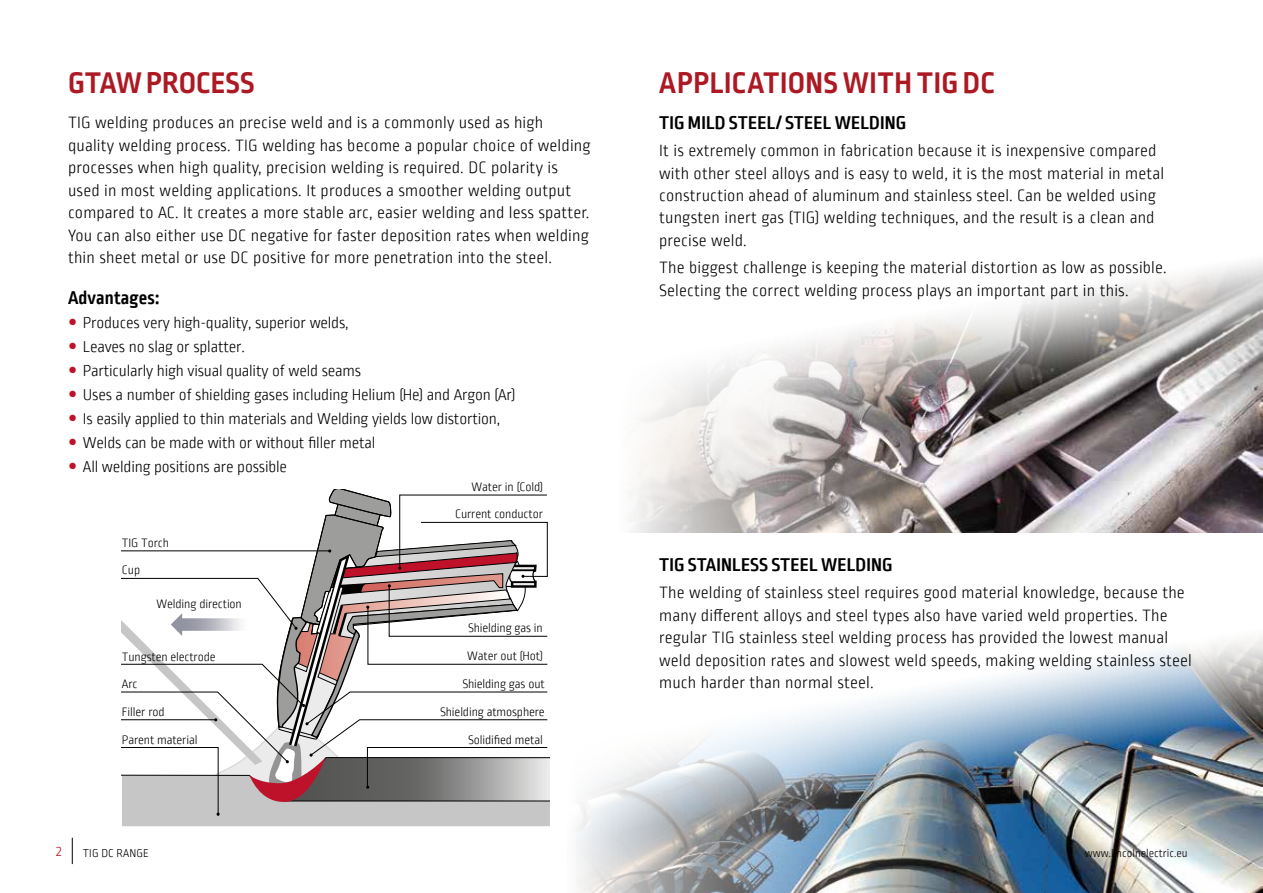
<style>
.page{position:relative;width:1263px;height:893px;background:#fff}
.page>*{position:absolute;margin:0;border:0;box-sizing:border-box;transform-origin:0 0}
.t1{font:700 31.5px "Ropa Sans Pro";letter-spacing:.01em;color:#ad1923}
.t2{font:700 19.5px "Ropa Sans PTT";letter-spacing:.01em;color:#000}
.t3{font:300 17.25px/22.5px "Ropa Sans PTT";letter-spacing:.01em;color:#000}
.t4{font:300 16.5px/24px "Ropa Sans PTT";letter-spacing:-.01em;color:#000}
.t5{font:300 15px "Ropa Sans Pro";color:#bd122a}
.t6{font:300 12.9px "Ropa Sans PTT";letter-spacing:-.01em;color:#000}
.t7{font:300 12px "Ropa Sans Pro";color:#000}
</style>
<div class="page">
<img style="left:630px;top:261px;width:633px;height:272px">
<img style="left:576px;top:637px;width:687px;height:256px">
<svg style="left:122px;top:490px;width:428px;height:336px"></svg>
<svg style="left:72px;top:838px;width:1px;height:26px"></svg>
<h1 class="t1" style="left:68px;top:65px;width:188px">GTAW PROCESS</h1>
<p class="t3" style="left:68px;top:113px;width:524px">TIG welding produces an precise weld and is a commonly used as high quality welding process. TIG welding has become a popular choice of welding processes when high quality, precision welding is required. DC polarity is used in most welding applications. It produces a smoother welding output compared to AC. It creates a more stable arc, easier welding and less spatter.<br>You can also either use DC negative for faster deposition rates when welding thin sheet metal or use DC positive for more penetration into the steel.</p>
<p class="t2" style="left:68px;top:286px;width:93px">Advantages:</p>
<p class="t4" style="left:83px;top:312px;width:434px">Produces very high-quality, superior welds,<br>Leaves no slag or splatter.<br>Particularly high visual quality of weld seams<br>Uses a number of shielding gases including Helium (He) and Argon (Ar)<br>Is easily applied to thin materials and Welding yields low distortion, Welds can be made with or without filler metal<br>All welding positions are possible</p>
<p class="t6" style="left:472px;top:480px;width:73px">Water in (Cold)</p>
<p class="t6" style="left:122px;top:536px;width:49px">TIG Torch</p>
<p class="t6" style="left:455px;top:507px;width:89px">Current conductor</p>
<h1 class="t1" style="left:659px;top:65px;width:337px">APPLICATIONS WITH TIG DC</h1>
<p class="t2" style="left:659px;top:112px;width:249px">TIG MILD STEEL/ STEEL WELDING</p>
<p class="t3" style="left:659px;top:140px;width:506px">It is extremely common in fabrication because it is inexpensive compared with other steel alloys and is easy to weld, it is the most material in metal construction ahead of aluminum and stainless steel. Can be welded using tungsten inert gas (TIG) welding techniques, and the result is a clean and precise weld.</p>
<p class="t3" style="left:659px;top:257px;width:509px;line-height:23.2px">The biggest challenge is keeping the material distortion as low as possible.<br>Selecting the correct welding process plays an important part in this.</p>
<p class="t6" style="left:122px;top:563px;width:20px">Cup</p>
<p class="t2" style="left:659px;top:554px;width:235px">TIG STAINLESS STEEL WELDING</p>
<p class="t3" style="left:659px;top:582px;width:534px">The welding of stainless steel requires good material knowledge, because the many different alloys and steel types also have varied weld properties. The regular TIG stainless steel welding process has provided the lowest manual weld deposition rates and slowest weld speeds, making welding stainless steel much harder than normal steel.</p>
<p class="t6" style="left:157px;top:597px;width:87px">Welding direction</p>
<p class="t6" style="left:468px;top:621px;width:76px">Shielding gas in</p>
<p class="t6" style="left:467px;top:649px;width:77px">Water out (Hot)</p>
<p class="t6" style="left:122px;top:650px;width:95px">Tungsten electrode</p>
<p class="t6" style="left:462px;top:677px;width:84px">Shielding gas out</p>
<p class="t6" style="left:122px;top:677px;width:17px">Arc</p>
<p class="t6" style="left:122px;top:705px;width:44px">Filler rod</p>
<p class="t6" style="left:122px;top:733px;width:77px">Parent material</p>
<p class="t6" style="left:440px;top:705px;width:106px">Shielding atmosphere</p>
<p class="t6" style="left:468px;top:733px;width:76px">Solidified metal</p>
<p class="t5" style="left:56px;top:843px;width:7px">2</p>
<p class="t7" style="left:83px;top:847px;width:67px">TIG DC RANGE</p>
<p class="t7" style="left:1085px;top:847px;width:104px">www.lincolnelectric.eu</p>
</div>
